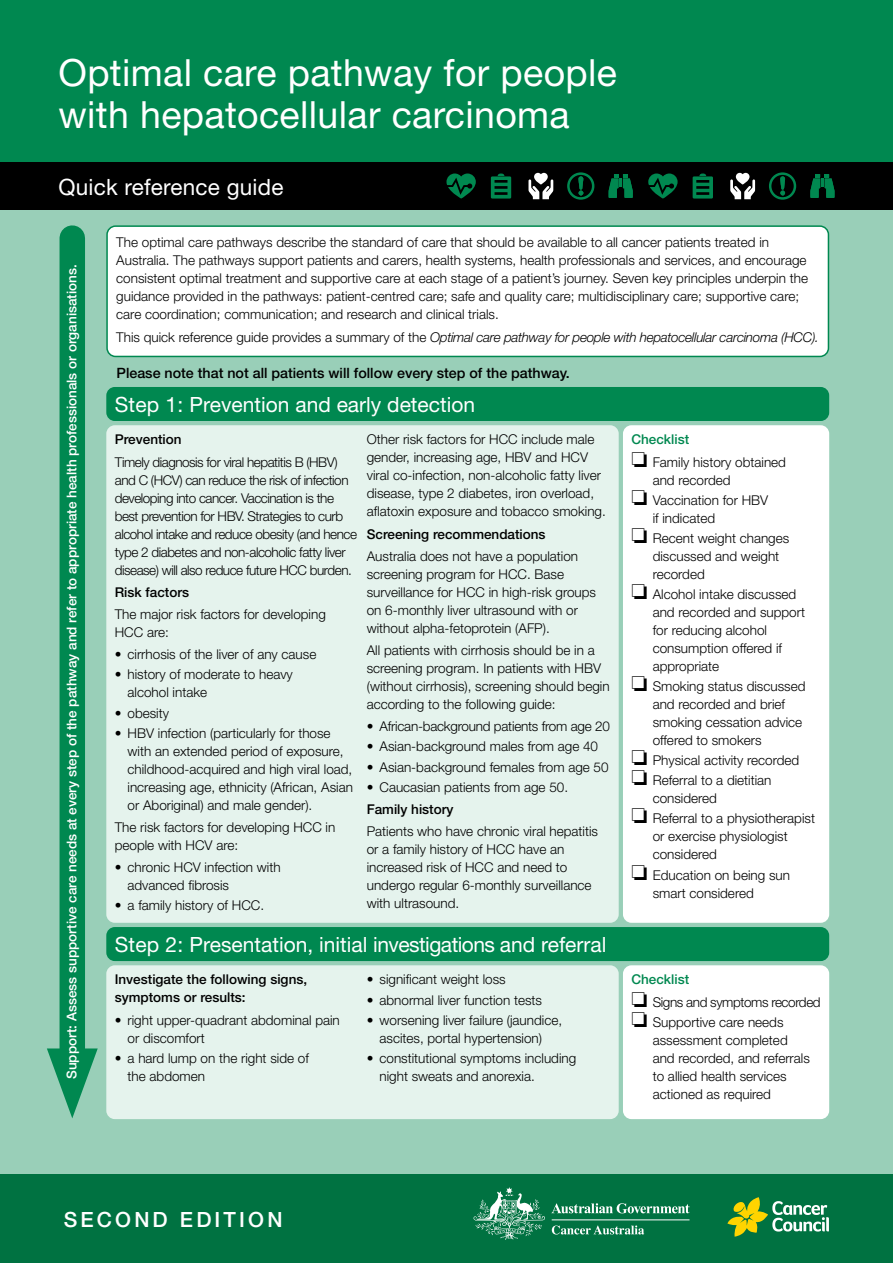
<style>
.page{position:relative;width:893px;height:1263px;background:#fff}
.page>*{position:absolute;margin:0;border:0;box-sizing:border-box;transform-origin:0 0}
.t1{font:37.5px/42px "Helvetica Neue LT";letter-spacing:.01em;color:#fff}
.t2{font:22.5px "Helvetica Neue LT";letter-spacing:.01em;color:#fff}
.t3{font:21px "Helvetica Neue LT";color:#fff}
.t4{font:500 21px "Helvetica Neue LT";letter-spacing:.15em;color:#fff}
.t5{font:500 14.25px "Helvetica Neue LT";color:#000}
.t6{font:300 13.5px/18px "Helvetica Neue LT";color:#000}
.t7{font:300 13.5px/18px "Helvetica Neue LT";letter-spacing:-.035em;color:#000}
.t8{font:500 13.5px "Helvetica Neue LT";color:#fff}
.t9{font:500 13.5px/18px "Helvetica Neue LT";color:#000}
.t10{font:italic 300 13.5px "Helvetica Neue LT";letter-spacing:-.02em;color:#000}
.t11{font:300 13.5px/22.2px "Helvetica Neue LT";letter-spacing:-.03em;color:#000}
.s1{font-style:normal}
.s2{font-weight:500;color:#008850}
</style>
<div class="page">
<div style="left:0;top:1174px;width:893px;height:89px;background:#007241"></div>
<div style="left:0;top:162px;width:893px;height:48px;background:#000"></div>
<svg style="left:648px;top:173px;width:30px;height:26px"></svg>
<svg style="left:769px;top:172px;width:27px;height:28px"></svg>
<svg style="left:810px;top:174px;width:24px;height:24px"></svg>
<svg style="left:693px;top:174px;width:20px;height:25px"></svg>
<svg style="left:730px;top:173px;width:25px;height:26px"></svg>
<svg style="left:446px;top:173px;width:30px;height:26px"></svg>
<svg style="left:567px;top:172px;width:27px;height:28px"></svg>
<svg style="left:609px;top:174px;width:24px;height:24px"></svg>
<svg style="left:491px;top:174px;width:20px;height:25px"></svg>
<svg style="left:528px;top:173px;width:25px;height:26px"></svg>
<svg style="left:727px;top:1197px;width:102px;height:40px"></svg>
<svg style="left:474px;top:1187px;width:71px;height:52px"></svg>
<hr style="left:552px;top:1219px;width:137px;height:1px;background:#fff">
<svg style="left:552px;top:1225px;width:92px;height:9px"></svg>
<svg style="left:551px;top:1203px;width:138px;height:10px"></svg>
<div style="left:0;top:210px;width:893px;height:964px;background:#99cfb8"></div>
<div style="left:60px;top:238px;width:25px;height:837px;background:#008850"></div>
<svg style="left:47px;top:1048px;width:51px;height:70px"></svg>
<div style="left:106px;top:387px;width:723px;height:34px;background:#008850;border-radius:9px"></div>
<div style="left:0;top:0;width:893px;height:162px;background:#008850"></div>
<div style="left:106px;top:425px;width:513px;height:498px;background:#e5f3ed;border-radius:9px"></div>
<div style="left:623px;top:425px;width:206px;height:498px;background:#fff;border-radius:9px"></div>
<div style="left:107px;top:226px;width:721px;height:130px;background:#fff;border-radius:9px"></div>
<div style="left:106px;top:225px;width:723px;height:132px;border:2px solid #008850;border-radius:9px"></div>
<div style="left:106px;top:927px;width:723px;height:34px;background:#008850;border-radius:9px"></div>
<div style="left:106px;top:965px;width:513px;height:154px;background:#e5f3ed;border-radius:9px"></div>
<div style="left:623px;top:965px;width:206px;height:154px;background:#fff;border-radius:9px"></div>
<h1 class="t1" style="left:58px;top:51px;width:560px">Optimal care pathway for people with hepatocellular carcinoma</h1>
<h2 class="t2" style="left:58px;top:173px;width:226px">Quick reference guide</h2>
<p class="t8" style="left:64px;top:1079px;width:816px;rotate:-90deg">Support: Assess supportive care needs at every step of the pathway and refer to appropriate health professionals or organisations.</p>
<p class="t6" style="left:116px;top:233px;width:693px">The optimal care pathways describe the standard of care that should be available to all cancer patients treated in Australia. The pathways support patients and carers, health systems, health professionals and services, and encourage consistent optimal treatment and supportive care at each stage of a patient’s journey. Seven key principles underpin the guidance provided in the pathways: patient-centred care; safe and quality care; multidisciplinary care; supportive care; care coordination; communication; and research and clinical trials.</p>
<p class="t10" style="left:116px;top:329px;width:704px"><span class="s1">This quick reference guide provides a summary of the</span> Optimal care pathway for people with hepatocellular carcinoma (HCC).</p>
<p class="t5" style="left:117px;top:364px;width:455px">Please note that not all patients will follow every step of the pathway.</p>
<h3 class="t3" style="left:115px;top:392px;width:362px">Step 1: Prevention and early detection</h3>
<p class="t9" style="left:115px;top:430px;width:68px">Prevention</p>
<p class="t7" style="left:115px;top:452px;width:244px">Timely diagnosis for viral hepatitis B (HBV) and C (HCV) can reduce the risk of infection developing into cancer. Vaccination is the best prevention for HBV. Strategies to curb alcohol intake and reduce obesity (and hence type 2 diabetes and non-alcoholic fatty liver disease) will also reduce future HCC burden.</p>
<p class="t9" style="left:115px;top:583px;width:76px">Risk factors</p>
<p class="t6" style="left:115px;top:605px;width:213px">The major risk factors for developing<br>HCC are:</p>
<p class="t6" style="left:115px;top:645px;width:203px">• cirrhosis of the liver of any cause</p>
<p class="t6" style="left:128px;top:665px;width:167px;text-indent:-13px">• history of moderate to heavy alcohol intake</p>
<p class="t6" style="left:115px;top:703px;width:56px">• obesity</p>
<p class="t6" style="left:128px;top:723px;width:227px;text-indent:-13px">• HBV infection (particularly for those with an extended period of exposure, childhood-acquired and high viral load, increasing age, ethnicity (African, Asian or Aboriginal) and male gender).</p>
<p class="t6" style="left:115px;top:818px;width:222px">The risk factors for developing HCC in people with HCV are:</p>
<p class="t6" style="left:128px;top:858px;width:155px;text-indent:-13px">• chronic HCV infection with advanced fibrosis</p>
<p class="t6" style="left:115px;top:896px;width:151px">• a family history of HCC.</p>
<p class="t6" style="left:367px;top:430px;width:241px">Other risk factors for HCC include male gender, increasing age, HBV and HCV viral co-infection, non-alcoholic fatty liver disease, type 2 diabetes, iron overload, aflatoxin exposure and tobacco smoking.</p>
<p class="t9" style="left:367px;top:525px;width:180px">Screening recommendations</p>
<p class="t6" style="left:367px;top:547px;width:231px">Australia does not have a population screening program for HCC. Base surveillance for HCC in high-risk groups on 6-monthly liver ultrasound with or without alpha-fetoprotein (AFP).</p>
<p class="t6" style="left:367px;top:641px;width:244px">All patients with cirrhosis should be in a screening program. In patients with HBV (without cirrhosis), screening should begin according to the following guide:</p>
<p class="t6" style="left:367px;top:717px;width:245px">• African-background patients from age 20</p>
<p class="t6" style="left:367px;top:737px;width:233px">• Asian-background males from age 40</p>
<p class="t6" style="left:367px;top:757px;width:243px">• Asian-background females from age 50</p>
<p class="t6" style="left:367px;top:777px;width:203px">• Caucasian patients from age 50.</p>
<p class="t9" style="left:367px;top:800px;width:88px">Family history</p>
<p class="t6" style="left:367px;top:822px;width:233px">Patients who have chronic viral hepatitis or a family history of HCC have an increased risk of HCC and need to undergo regular 6-monthly surveillance with ultrasound.</p>
<h3 class="t3" style="left:115px;top:932px;width:493px">Step 2: Presentation, initial investigations and referral</h3>
<p class="t9" style="left:115px;top:970px;width:194px">Investigate the following signs, symptoms or results:</p>
<p class="t6" style="left:128px;top:1010px;width:214px;text-indent:-13px">• right upper-quadrant abdominal pain or discomfort</p>
<p class="t6" style="left:128px;top:1049px;width:183px;text-indent:-13px">• a hard lump on the right side of the abdomen</p>
<p class="t6" style="left:367px;top:970px;width:141px">• significant weight loss</p>
<p class="t6" style="left:367px;top:990px;width:177px">• abnormal liver function tests</p>
<p class="t6" style="left:367px;top:1010px;width:197px;text-align:center">• worsening liver failure (jaundice, ascites, portal hypertension)</p>
<p class="t6" style="left:379px;top:1049px;width:198px;text-indent:-13px">• constitutional symptoms including night sweats and anorexia.</p>
<p class="t6" style="left:631px;top:428px;width:156px;line-height:22.2px"><span class="s2">Checklist<br></span>❏ Family history obtained</p>
<p class="t6" style="left:631px;top:469px;width:138px;line-height:20.1px;text-indent:21px">and recorded<br>❏ Vaccination for HBV</p>
<p class="t6" style="left:631px;top:507px;width:159px;line-height:20.1px;text-indent:21px">if indicated<br>❏ Recent weight changes</p>
<p class="t6" style="left:653px;top:547px;width:128px">discussed and weight recorded</p>
<p class="t6" style="left:653px;top:585px;width:154px;text-indent:-21px">❏ Alcohol intake discussed and recorded and support for reducing alcohol consumption offered if appropriate</p>
<p class="t6" style="left:653px;top:677px;width:154px;text-indent:-21px">❏ Smoking status discussed and recorded and brief smoking cessation advice offered to smokers</p>
<p class="t6" style="left:631px;top:750px;width:169px;line-height:20.1px">❏ Physical activity recorded ❏ Referral to a dietitian</p>
<p class="t6" style="left:631px;top:788px;width:185px;line-height:20.1px;text-indent:21px">considered<br>❏ Referral to a physiotherapist</p>
<p class="t6" style="left:653px;top:827px;width:137px">or exercise physiologist considered</p>
<p class="t6" style="left:653px;top:865px;width:139px;text-indent:-21px">❏ Education on being sun smart considered</p>
<p class="t11" style="left:631px;top:968px;width:191px"><span class="s2">Checklist<br></span>❏ Signs and symptoms recorded</p>
<p class="t6" style="left:653px;top:1013px;width:159px;text-indent:-21px">❏ Supportive care needs assessment completed and recorded, and referrals to allied health services actioned as required</p>
<h3 class="t4" style="left:64px;top:1206px;width:220px">SECOND EDITION</h3>
</div>
